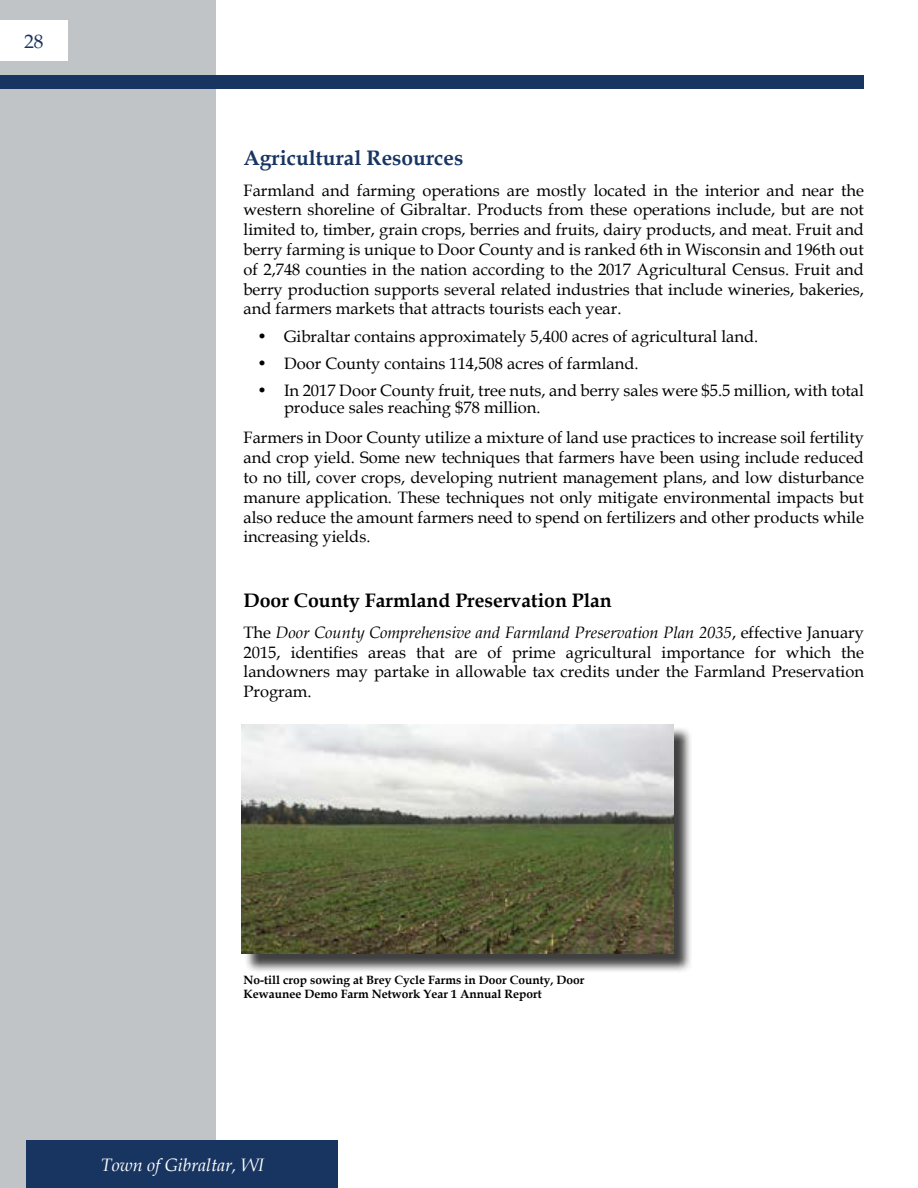
<style>
.page{position:relative;width:918px;height:1188px;background:#fff}
.page>*{position:absolute;margin:0;border:0;box-sizing:border-box;transform-origin:0 0}
.t1{font:700 21px "Book Antiqua";color:#183562}
.t2{font:700 19.5px "Book Antiqua";color:#000}
.t3{font:19.5px "Book Antiqua";color:#183562}
.t4{font:italic 18px "Book Antiqua";color:#fff}
.t5{font:16.5px/19.8px "Book Antiqua";color:#000;text-align:justify}
.t6{font:700 12px/14.4px "Book Antiqua";color:#000}
.s1{font-style:italic}
</style>
<div class="page">
<div style="left:0;top:0;width:216px;height:1188px;background:#c0c4c6"></div>
<div style="left:0;top:75px;width:864px;height:14px;background:#183562"></div>
<div style="left:27px;top:1141px;width:311px;height:47px;background:#183562"></div>
<div style="left:0;top:20px;width:68px;height:41px;background:#fff"></div>
<div style="left:244px;top:727px;width:449px;height:246px;background:#000;opacity:.75"></div>
<img style="left:242px;top:724px;width:432px;height:230px">
<p class="t3" style="left:24px;top:27px;width:21px">28</p>
<p class="t1" style="left:244px;top:143px;width:221px">Agricultural Resources</p>
<p class="t5" style="left:244px;top:180px;width:622px">Farmland and farming operations are mostly located in the interior and near the western shoreline of Gibraltar. Products from these operations include, but are not limited to, timber, grain crops, berries and fruits, dairy products, and meat. Fruit and berry farming is unique to Door County and is ranked 6th in Wisconsin and 196th out of 2,748 counties in the nation according to the 2017 Agricultural Census. Fruit and berry production supports several related industries that include wineries, bakeries, and farmers markets that attracts tourists each year.</p>
<p class="t5" style="left:257px;top:326px;width:503px">• Gibraltar contains approximately 5,400 acres of agricultural land.</p>
<p class="t5" style="left:257px;top:353px;width:383px">• Door County contains 114,508 acres of farmland.</p>
<p class="t5" style="left:284px;top:382px;width:581px;line-height:16.5px;text-indent:-27px">• In 2017 Door County fruit, tree nuts, and berry sales were $5.5 million, with total produce sales reaching $78 million.</p>
<p class="t5" style="left:244px;top:427px;width:622px">Farmers in Door County utilize a mixture of land use practices to increase soil fertility and crop yield. Some new techniques that farmers have been using include reduced to no till, cover crops, developing nutrient management plans, and low disturbance manure application. These techniques not only mitigate environmental impacts but also reduce the amount farmers need to spend on fertilizers and other products while increasing yields.</p>
<p class="t2" style="left:244px;top:587px;width:370px">Door County Farmland Preservation Plan</p>
<p class="t5" style="left:244px;top:622px;width:622px">The <span class="s1">Door County Comprehensive and Farmland Preservation Plan 2035</span>, effective January 2015, identifies areas that are of prime agricultural importance for which the landowners may partake in allowable tax credits under the Farmland Preservation Program.</p>
<p class="t6" style="left:244px;top:972px;width:342px">No-till crop sowing at Brey Cycle Farms in Door County, Door<br>Kewaunee Demo Farm Network Year 1 Annual Report</p>
<p class="t4" style="left:101px;top:1152px;width:165px">Town of Gibraltar, WI</p>
</div>
